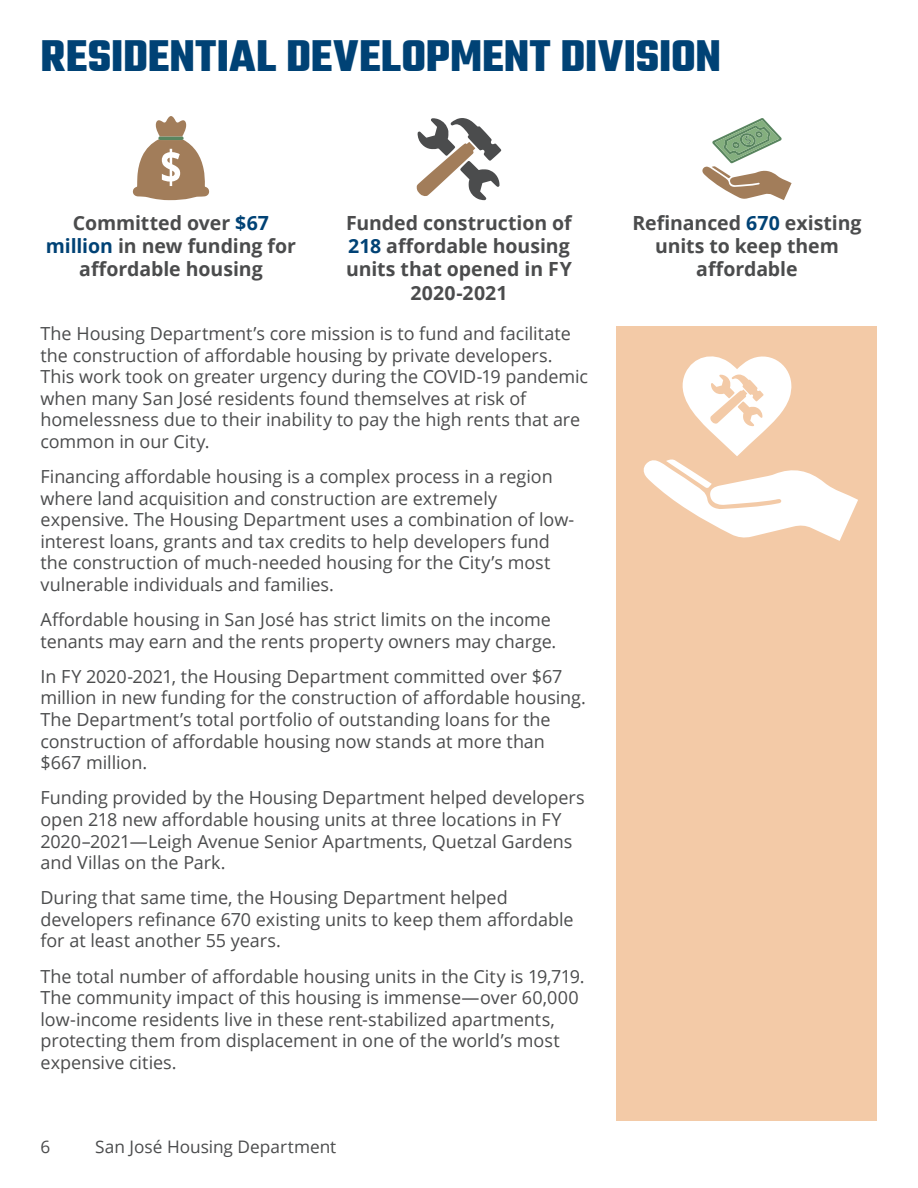
<style>
.page{position:relative;width:918px;height:1188px;background:#fff}
.page>*{position:absolute;margin:0;border:0;box-sizing:border-box;transform-origin:0 0}
.body_text{font:700 48px "Teko";letter-spacing:.005em;color:#004275}
.body_text-2{font:700 19.5px/23.4px "Open Sans";letter-spacing:-.005em;color:#4b4c4d;text-align:center}
.body_text-3{font:18px/21.6px "Open Sans";letter-spacing:-.005em;color:#4b4c4d}
.t1{font:17.25px "Open Sans";color:#4b4c4d}
.s1{color:#004275}
</style>
<div class="page">
<svg style="left:417px;top:118px;width:84px;height:82px"></svg>
<svg style="left:702px;top:118px;width:90px;height:82px"></svg>
<svg style="left:133px;top:116px;width:76px;height:84px"></svg>
<div style="left:616px;top:326px;width:262px;height:794px;background:#f3caa7"></div>
<svg style="left:643px;top:356px;width:215px;height:185px"></svg>
<p class="body_text" style="left:40px;top:25px;width:682px">RESIDENTIAL DEVELOPMENT DIVISION</p>
<p class="body_text-2" style="left:46px;top:210px;width:252px">Committed over <span class="s1">$67 million</span> in new funding for affordable housing</p>
<p class="body_text-2" style="left:632px;top:210px;width:231px">Refinanced <span class="s1">670</span> existing units to keep them affordable</p>
<p class="body_text-2" style="left:346px;top:210px;width:227px">Funded construction of<br><span class="s1">218</span> affordable housing units that opened in FY<br>2020-2021</p>
<p class="body_text-3" style="left:40px;top:322px;width:549px">The Housing Department’s core mission is to fund and facilitate the construction of affordable housing by private developers.<br>This work took on greater urgency during the COVID-19 pandemic when many San José residents found themselves at risk of homelessness due to their inability to pay the high rents that are common in our City.</p>
<p class="body_text-3" style="left:40px;top:465px;width:535px">Financing affordable housing is a complex process in a region where land acquisition and construction are extremely expensive. The Housing Department uses a combination of low&shy;interest loans, grants and tax credits to help developers fund the construction of much-needed housing for the City’s most vulnerable individuals and families.</p>
<p class="body_text-3" style="left:40px;top:608px;width:517px">Affordable housing in San José has strict limits on the income tenants may earn and the rents property owners may charge.</p>
<p class="body_text-3" style="left:40px;top:665px;width:547px">In FY 2020-2021, the Housing Department committed over $67 million in new funding for the construction of affordable housing.<br>The Department’s total portfolio of outstanding loans for the construction of affordable housing now stands at more than $667 million.</p>
<p class="body_text-3" style="left:40px;top:787px;width:546px">Funding provided by the Housing Department helped developers open 218 new affordable housing units at three locations in FY 2020–2021—Leigh Avenue Senior Apartments, Quetzal Gardens and Villas on the Park.</p>
<p class="body_text-3" style="left:40px;top:886px;width:535px">During that same time, the Housing Department helped developers refinance 670 existing units to keep them affordable for at least another 55 years.</p>
<p class="body_text-3" style="left:40px;top:965px;width:546px">The total number of affordable housing units in the City is 19,719.<br>The community impact of this housing is immense—over 60,000 low-income residents live in these rent-stabilized apartments, protecting them from displacement in one of the world’s most expensive cities.</p>
<p class="t1" style="left:40px;top:1135px;width:11px">6</p>
<p class="t1" style="left:95px;top:1135px;width:243px">San José Housing Department</p>
</div>
